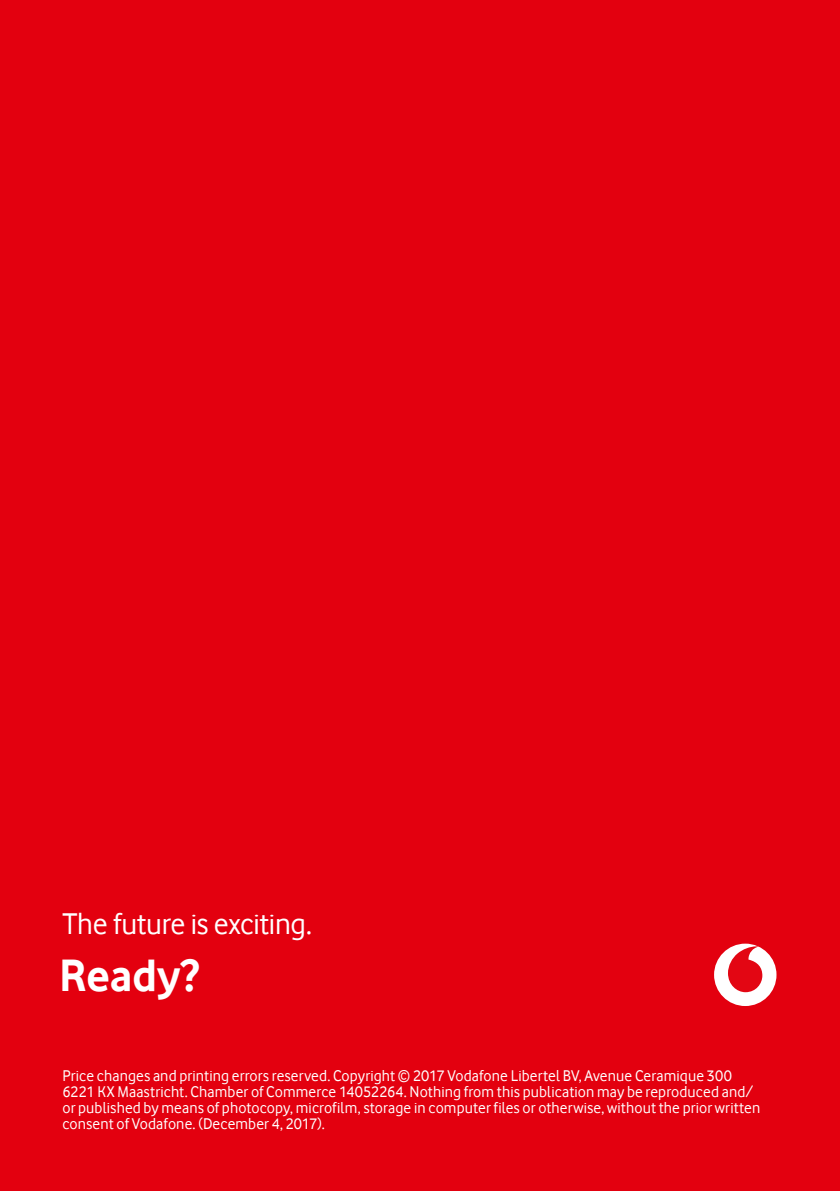
<style>
.page{position:relative;width:840px;height:1191px;background:#fff}
.page>*{position:absolute;margin:0;border:0;box-sizing:border-box;transform-origin:0 0}
.t1{font:700 46.8px "Vodafone Rg";letter-spacing:-.005em;color:#fff}
.t2{font:30.8px "Vodafone Rg";letter-spacing:-.01em;color:#fff}
.t3{font:16px/16px "Vodafone Rg";letter-spacing:.01em;color:#fff}
</style>
<div class="page">
<div style="left:0;top:0;width:839px;height:1191px;background:#e3000f"></div>
<div style="left:713px;top:943px;width:63px;height:63px;background:#fff;border-radius:50%"></div>
<svg style="left:727px;top:946px;width:35px;height:46px"></svg>
<h2 class="t2" style="left:62px;top:905px;width:251px">The future is exciting.</h2>
<h1 class="t1" style="left:59px;top:948px;width:141px">Ready?</h1>
<p class="t3" style="left:62px;top:1067px;width:699px">Price changes and printing errors reserved. Copyright © 2017 Vodafone Libertel BV, Avenue Ceramique 300<br>6221 KX Maastricht. Chamber of Commerce 14052264. Nothing from this publication may be reproduced and/ or published by means of photocopy, microfilm, storage in computer files or otherwise, without the prior written consent of Vodafone. (December 4, 2017).</p>
</div>
